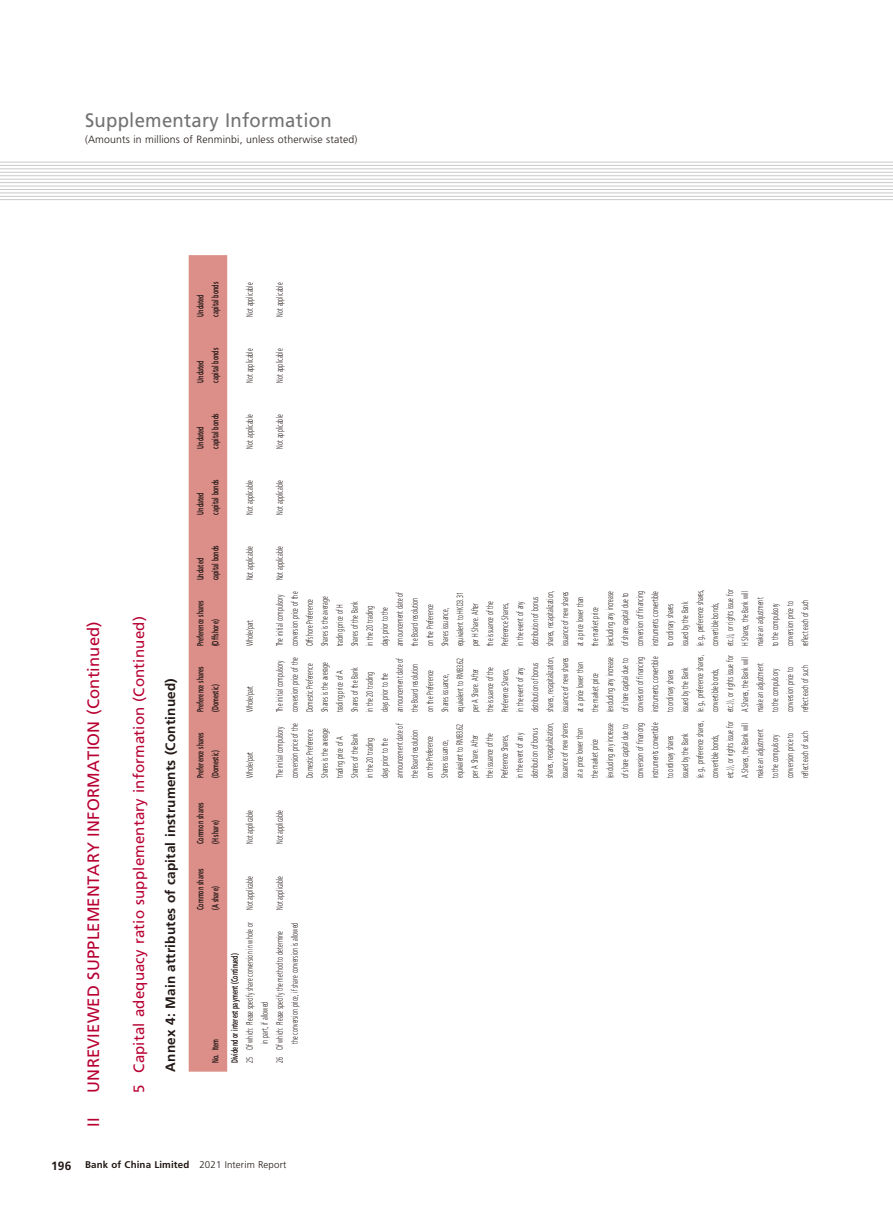
<style>
.page{position:relative;width:893px;height:1212px;background:#fff}
.page>*{position:absolute;margin:0;border:0;box-sizing:border-box;transform-origin:0 0}
.t1{font:19.5px "Frutiger";letter-spacing:.015em;color:#727272;scale:.95 1}
.t2{font:16.5px "Frutiger";letter-spacing:.015em;color:#b80032}
.t3{font:15px "Frutiger";letter-spacing:.015em;color:#b80032}
.t4{font:700 13.5px "Frutiger";letter-spacing:.015em;color:#231916}
.t5{font:300 10.5px "Frutiger";letter-spacing:.015em;color:#231916}
.t6{font:700 9.75px "Frutiger";letter-spacing:.015em;color:#231916}
.t7{font:300 9px/15px "Frutiger";letter-spacing:.015em;color:#231916;scale:.6 1}
.t8{font:700 9px/15px "Frutiger";letter-spacing:.015em;color:#231916;scale:.6 1}
.s1{font-size:12px}
.s2{font-weight:300}
</style>
<div class="page">
<hr style="left:0;top:162px;width:893px;height:1px;background:#c9cacb">
<hr style="left:0;top:165px;width:893px;height:1px;background:#c9cacb">
<hr style="left:0;top:168px;width:893px;height:1px;background:#c9cacb">
<hr style="left:0;top:172px;width:893px;height:1px;background:#c9cacb">
<hr style="left:0;top:175px;width:893px;height:1px;background:#c9cacb">
<hr style="left:0;top:179px;width:893px;height:1px;background:#c9cacb">
<hr style="left:0;top:182px;width:893px;height:1px;background:#c9cacb">
<hr style="left:0;top:186px;width:893px;height:1px;background:#c9cacb">
<hr style="left:0;top:189px;width:893px;height:1px;background:#c9cacb">
<hr style="left:0;top:192px;width:893px;height:1px;background:#c9cacb">
<hr style="left:0;top:196px;width:893px;height:1px;background:#c9cacb">
<hr style="left:0;top:199px;width:893px;height:1px;background:#c9cacb">
<div style="left:189px;top:255px;width:38px;height:816px;background:#dc8e89"></div>
<h1 class="t1" style="left:85px;top:108px;width:261px">Supplementary Information</h1>
<p class="t5" style="left:85px;top:133px;width:274px">(Amounts in millions of Renminbi, unless otherwise stated)</p>
<h2 class="t2" style="left:84px;top:1093px;width:473px;rotate:-90deg">UNREVIEWED SUPPLEMENTARY INFORMATION (Continued)</h2>
<h3 class="t3" style="left:130px;top:1093px;width:478px;rotate:-90deg">5 Capital adequacy ratio supplementary information (Continued)</h3>
<h2 class="t2" style="left:84px;top:1127px;width:11px;rotate:-90deg">II</h2>
<h3 class="t4" style="left:162px;top:1071px;width:395px;rotate:-90deg">Annex 4: Main attributes of capital instruments (Continued)</h3>
<p class="t8" style="left:193px;top:317px;width:60px;rotate:-90deg">Undated capital bonds</p>
<p class="t7" style="left:242px;top:317px;width:58px;rotate:-90deg">Not applicable</p>
<p class="t7" style="left:272px;top:317px;width:58px;rotate:-90deg">Not applicable</p>
<p class="t8" style="left:193px;top:383px;width:60px;rotate:-90deg">Undated capital bonds</p>
<p class="t7" style="left:242px;top:383px;width:58px;rotate:-90deg">Not applicable</p>
<p class="t7" style="left:272px;top:383px;width:58px;rotate:-90deg">Not applicable</p>
<p class="t8" style="left:193px;top:449px;width:60px;rotate:-90deg">Undated capital bonds</p>
<p class="t7" style="left:242px;top:449px;width:58px;rotate:-90deg">Not applicable</p>
<p class="t7" style="left:272px;top:449px;width:58px;rotate:-90deg">Not applicable</p>
<p class="t8" style="left:193px;top:514px;width:60px;rotate:-90deg">Undated capital bonds</p>
<p class="t7" style="left:242px;top:514px;width:58px;rotate:-90deg">Not applicable</p>
<p class="t7" style="left:272px;top:514px;width:58px;rotate:-90deg">Not applicable</p>
<p class="t8" style="left:193px;top:580px;width:60px;rotate:-90deg">Undated capital bonds</p>
<p class="t8" style="left:193px;top:646px;width:78px;rotate:-90deg">Preference shares (Offshore)</p>
<p class="t8" style="left:193px;top:712px;width:78px;rotate:-90deg">Preference shares (Domestic)</p>
<p class="t8" style="left:193px;top:778px;width:78px;rotate:-90deg">Preference shares (Domestic)</p>
<p class="t8" style="left:193px;top:844px;width:71px;rotate:-90deg">Common shares (H share)</p>
<p class="t8" style="left:193px;top:910px;width:71px;rotate:-90deg">Common shares (A share)</p>
<p class="t8" style="left:208px;top:1063px;width:42px;rotate:-90deg">No. Item</p>
<p class="t7" style="left:242px;top:580px;width:58px;rotate:-90deg">Not applicable</p>
<p class="t7" style="left:242px;top:646px;width:46px;rotate:-90deg">Whole/part</p>
<p class="t7" style="left:242px;top:712px;width:46px;rotate:-90deg">Whole/part</p>
<p class="t7" style="left:242px;top:778px;width:46px;rotate:-90deg">Whole/part</p>
<p class="t7" style="left:242px;top:844px;width:58px;rotate:-90deg">Not applicable</p>
<p class="t7" style="left:272px;top:580px;width:58px;rotate:-90deg">Not applicable</p>
<p class="t7" style="left:272px;top:646px;width:93px;rotate:-90deg">The initial compulsory conversion price of the<br>Offshore Preference<br>Shares is the average trading price of H<br>Shares of the Bank<br>in the 20 trading<br>days prior to the announcement date of the Board resolution</p>
<p class="t7" style="left:272px;top:712px;width:93px;rotate:-90deg">The initial compulsory conversion price of the<br>Domestic Preference<br>Shares is the average trading price of A<br>Shares of the Bank<br>in the 20 trading<br>days prior to the announcement date of the Board resolution</p>
<p class="t7" style="left:272px;top:778px;width:93px;rotate:-90deg">The initial compulsory conversion price of the<br>Domestic Preference<br>Shares is the average trading price of A<br>Shares of the Bank<br>in the 20 trading<br>days prior to the announcement date of the Board resolution</p>
<p class="t7" style="left:423px;top:646px;width:97px;rotate:-90deg">on the Preference<br>Shares issuance, equivalent to HKD3.31 per H Share. After<br>the issuance of the<br>Preference Shares,<br>in the event of any distribution of bonus shares, recapitalization, issuance of new shares at a price lower than the market price (excluding any increase of share capital due to conversion of financing instruments convertible to ordinary shares issued by the Bank (e.g., preference shares, convertible bonds, etc.)), or rights issue for<br>H Shares, the Bank will make an adjustment<br>to the compulsory conversion price to reflect each of such</p>
<p class="t7" style="left:423px;top:712px;width:97px;rotate:-90deg">on the Preference<br>Shares issuance, equivalent to RMB3.62 per A Share. After<br>the issuance of the<br>Preference Shares,<br>in the event of any distribution of bonus shares, recapitalization, issuance of new shares at a price lower than the market price (excluding any increase of share capital due to conversion of financing instruments convertible to ordinary shares issued by the Bank (e.g., preference shares, convertible bonds, etc.)), or rights issue for<br>A Shares, the Bank will make an adjustment<br>to the compulsory conversion price to reflect each of such</p>
<p class="t7" style="left:422px;top:778px;width:97px;rotate:-90deg">on the Preference<br>Shares issuance, equivalent to RMB3.62 per A Share. After<br>the issuance of the<br>Preference Shares,<br>in the event of any distribution of bonus shares, recapitalization, issuance of new shares at a price lower than the market price (excluding any increase of share capital due to conversion of financing instruments convertible to ordinary shares issued by the Bank (e.g., preference shares, convertible bonds, etc.)), or rights issue for<br>A Shares, the Bank will make an adjustment<br>to the compulsory conversion price to reflect each of such</p>
<p class="t7" style="left:272px;top:844px;width:58px;rotate:-90deg">Not applicable</p>
<p class="t7" style="left:242px;top:910px;width:58px;rotate:-90deg">Not applicable</p>
<p class="t7" style="left:272px;top:910px;width:58px;rotate:-90deg">Not applicable</p>
<p class="t7" style="left:242px;top:1044px;width:204px;text-indent:-19px;rotate:-90deg">25 Of which: Please specify share conversion in whole or in part, if allowed</p>
<p class="t7" style="left:272px;top:1044px;width:204px;text-indent:-19px;rotate:-90deg">26 Of which: Please specify the method to determine the conversion price, if share conversion is allowed</p>
<p class="t8" style="left:227px;top:1063px;width:184px;rotate:-90deg">Dividend or interest payment (Continued)</p>
<p class="t6" style="left:51px;top:1159px;width:237px"><span class="s1">196</span> Bank of China Limited <span class="s2">2021 Interim Report</span></p>
</div>
